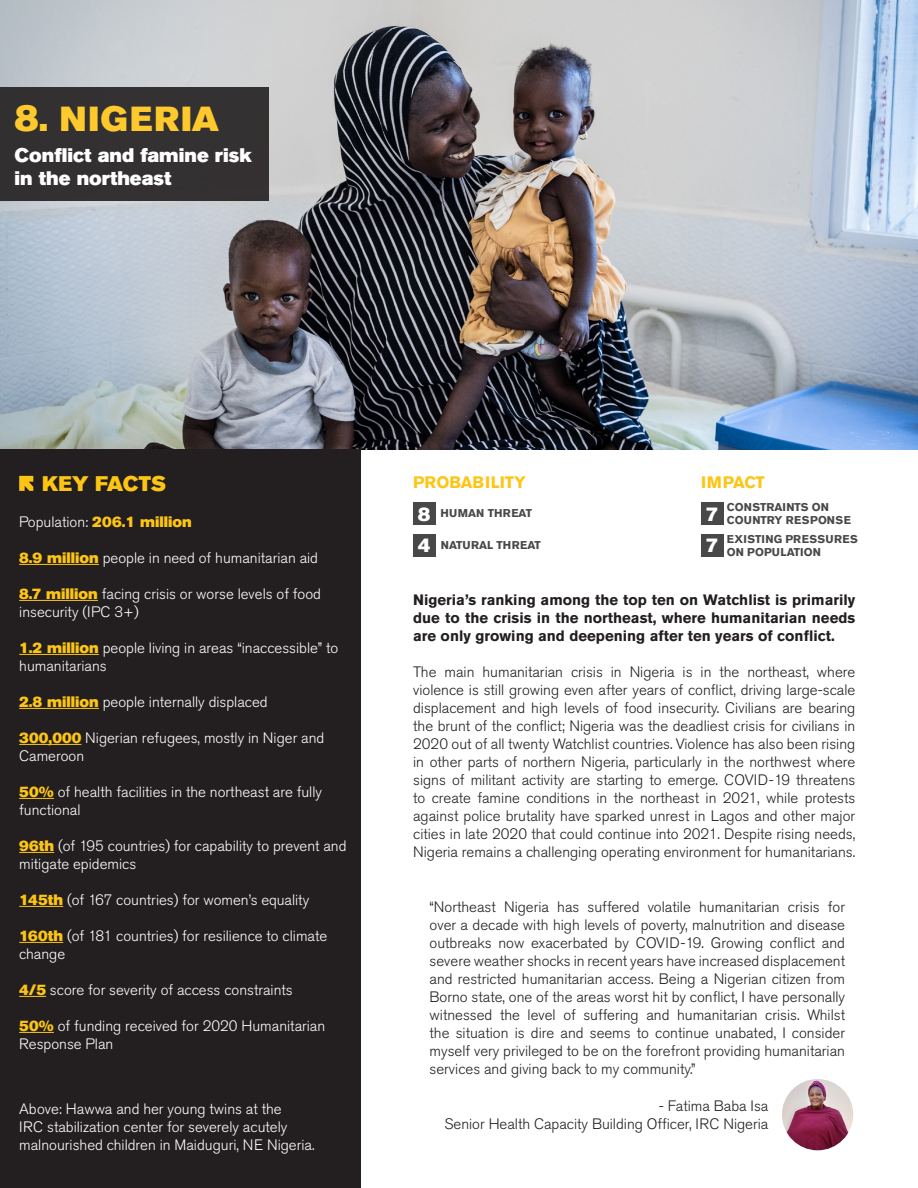
<style>
.page{position:relative;width:918px;height:1188px;background:#fff}
.page>*{position:absolute;margin:0;border:0;box-sizing:border-box;transform-origin:0 0}
.t1{font:34.5px "Akzidenz Grotesk Std Super";letter-spacing:.065em;color:#fec92d}
.t2{font:21px "Akzidenz Grotesk Std Super";letter-spacing:-.01em;color:#fdc513}
.t3{font:19.5px "Akzidenz Grotesk Std Super";color:#fff}
.t4{font:700 16.5px "Akzidenz Grotesk Std";color:#fdc513}
.t5{font:300 15px/18px "Akzidenz Grotesk Std";color:#231f20;text-align:justify}
.t6{font:300 15px/18px "Akzidenz Grotesk Std";color:#fff}
.t7{font:700 15px/18px "Akzidenz Grotesk Std";color:#231f20;text-align:justify}
.t8{font:15px "Akzidenz Grotesk Std Super";color:#fdc513}
.t9{font:700 11.25px "Akzidenz Grotesk Std";color:#484848}
.t10{font:700 11.25px "Akzidenz Grotesk Std";letter-spacing:.02em;color:#484848}
.s1{font-size:37.5px}
.s2{font-family:"Akzidenz Grotesk Std";font-weight:300;color:#fff}
.s3{font-family:"Akzidenz Grotesk Std Super";font-weight:400;color:#fdc513}
</style>
<div class="page">
<img style="left:0;top:0;width:918px;height:449px">
<div style="left:0;top:449px;width:361px;height:739px;background:#231f20"></div>
<div style="left:0;top:88px;width:269px;height:113px;background:#343132"></div>
<hr style="left:19px;top:564px;width:80px;height:1px;background:#fdc513">
<hr style="left:19px;top:600px;width:79px;height:1px;background:#fdc513">
<hr style="left:19px;top:654px;width:80px;height:1px;background:#fdc513">
<hr style="left:19px;top:708px;width:80px;height:1px;background:#fdc513">
<hr style="left:19px;top:744px;width:62px;height:1px;background:#fdc513">
<hr style="left:19px;top:798px;width:35px;height:1px;background:#fdc513">
<hr style="left:19px;top:852px;width:35px;height:1px;background:#fdc513">
<hr style="left:19px;top:906px;width:44px;height:1px;background:#fdc513">
<hr style="left:19px;top:942px;width:44px;height:1px;background:#fdc513">
<svg style="left:19px;top:996px;width:27px;height:1px"></svg>
<hr style="left:19px;top:1032px;width:35px;height:1px;background:#fdc513">
<svg style="left:19px;top:476px;width:14px;height:15px"></svg>
<img style="left:782px;top:1079px;width:71px;height:71px;border-radius:36px">
<div style="left:413px;top:534px;width:22px;height:22px;background:#484848"></div>
<div style="left:701px;top:502px;width:22px;height:22px;background:#484848"></div>
<div style="left:701px;top:534px;width:22px;height:22px;background:#484848"></div>
<div style="left:413px;top:502px;width:22px;height:22px;background:#484848"></div>
<p class="t1" style="left:15px;top:99px;width:206px"><span class="s1">8.</span> NIGERIA</p>
<p class="t3" style="left:15px;top:144px;width:239px">Conflict and famine risk</p>
<p class="t3" style="left:15px;top:167px;width:158px">in the northeast</p>
<p class="t2" style="left:42px;top:471px;width:125px">KEY FACTS</p>
<p class="t8" style="left:19px;top:513px;width:174px"><span class="s2">Population:</span> 206.1 million</p>
<p class="t6" style="left:19px;top:549px;width:300px"><span class="s3">8.9 million</span> people in need of humanitarian aid</p>
<p class="t6" style="left:19px;top:585px;width:303px"><span class="s3">8.7 million</span> facing crisis or worse levels of food insecurity (IPC 3+)</p>
<p class="t6" style="left:19px;top:639px;width:321px"><span class="s3">1.2 million</span> people living in areas “inaccessible” to humanitarians</p>
<p class="t6" style="left:19px;top:693px;width:250px"><span class="s3">2.8 million</span> people internally displaced</p>
<p class="t6" style="left:19px;top:729px;width:307px"><span class="s3">300,000</span> Nigerian refugees, mostly in Niger and<br>Cameroon</p>
<p class="t6" style="left:19px;top:783px;width:304px"><span class="s3">50%</span> of health facilities in the northeast are fully functional</p>
<p class="t6" style="left:19px;top:837px;width:329px"><span class="s3">96th</span> (of 195 countries) for capability to prevent and mitigate epidemics</p>
<p class="t6" style="left:19px;top:891px;width:292px"><span class="s3">145th</span> (of 167 countries) for women’s equality</p>
<p class="t6" style="left:19px;top:927px;width:310px"><span class="s3">160th</span> (of 181 countries) for resilience to climate change</p>
<p class="t6" style="left:19px;top:981px;width:275px"><span class="s3">4/5</span> score for severity of access constraints</p>
<p class="t6" style="left:19px;top:1017px;width:308px"><span class="s3">50%</span> of funding received for 2020 Humanitarian<br>Response Plan</p>
<p class="t6" style="left:19px;top:1100px;width:297px">Above: Hawwa and her young twins at the<br>IRC stabilization center for severely acutely malnourished children in Maiduguri, NE Nigeria.</p>
<p class="t4" style="left:413px;top:472px;width:114px">PROBABILITY</p>
<p class="t4" style="left:701px;top:472px;width:65px">IMPACT</p>
<p class="t3" style="left:418px;top:502px;width:14px">8</p>
<p class="t9" style="left:440px;top:507px;width:93px">HUMAN THREAT</p>
<p class="t3" style="left:706px;top:502px;width:14px">7</p>
<p class="t9" style="left:727px;top:500px;width:104px">CONSTRAINTS ON</p>
<p class="t10" style="left:727px;top:514px;width:126px">COUNTRY RESPONSE</p>
<p class="t3" style="left:418px;top:534px;width:14px">4</p>
<p class="t9" style="left:441px;top:539px;width:101px">NATURAL THREAT</p>
<p class="t3" style="left:706px;top:534px;width:14px">7</p>
<p class="t10" style="left:727px;top:532px;width:133px">EXISTING PRESSURES</p>
<p class="t9" style="left:727px;top:546px;width:96px">ON POPULATION</p>
<p class="t7" style="left:413px;top:591px;width:444px">Nigeria’s ranking among the top ten on Watchlist is primarily due to the crisis in the northeast, where humanitarian needs are only growing and deepening after ten years of conflict.</p>
<p class="t5" style="left:413px;top:663px;width:444px">The main humanitarian crisis in Nigeria is in the northeast, where violence is still growing even after years of conflict, driving large-scale displacement and high levels of food insecurity. Civilians are bearing the brunt of the conflict; Nigeria was the deadliest crisis for civilians in 2020 out of all twenty Watchlist countries. Violence has also been rising in other parts of northern Nigeria, particularly in the northwest where signs of militant activity are starting to emerge. COVID-19 threatens to create famine conditions in the northeast in 2021, while protests against police brutality have sparked unrest in Lagos and other major cities in late 2020 that could continue into 2021. Despite rising needs, Nigeria remains a challenging operating environment for humanitarians.</p>
<p class="t5" style="left:430px;top:898px;width:417px">“Northeast Nigeria has suffered volatile humanitarian crisis for over a decade with high levels of poverty, malnutrition and disease outbreaks now exacerbated by COVID-19. Growing conflict and severe weather shocks in recent years have increased displacement and restricted humanitarian access. Being a Nigerian citizen from Borno state, one of the areas worst hit by conflict, I have personally witnessed the level of suffering and humanitarian crisis. Whilst the situation is dire and seems to continue unabated, I consider myself very privileged to be on the forefront providing humanitarian services and giving back to my community.”</p>
<p class="t5" style="left:659px;top:1097px;width:111px">- Fatima Baba Isa</p>
<p class="t5" style="left:444px;top:1115px;width:325px">Senior Health Capacity Building Officer, IRC Nigeria</p>
</div>
